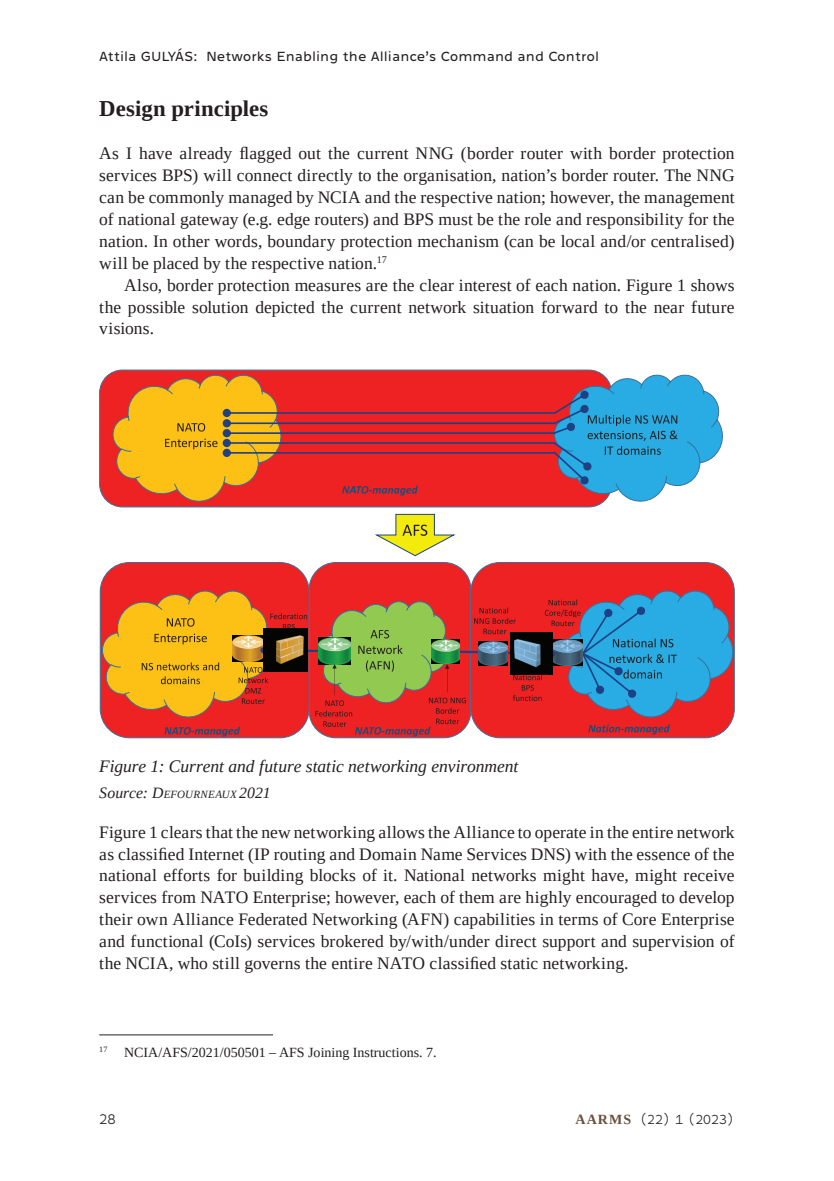
<style>
.page{position:relative;width:834px;height:1181px;background:#fff}
.page>*{position:absolute;margin:0;border:0;box-sizing:border-box;transform-origin:0 0}
._2_Cím_1{font:700 22.75px "Liberation Serif";letter-spacing:.005em;color:#231f20}
._3_0_Kenyérszöveg_el{font:17.5px/21.9px "Liberation Serif";letter-spacing:.01em;color:#231f20;text-align:justify}
._3_1_Kenyérszöveg{font:17.5px/21.9px "Liberation Serif";letter-spacing:.005em;color:#231f20;text-align:justify}
._6_Képaláírás{font:italic 17.5px "Liberation Serif";color:#231f20}
._6_2_magyarázat__for{font:italic 15.75px "Liberation Serif";color:#231f20}
.t1{font:100 14.88px "Westeinde Caption";color:#231f20}
.t2{font:300 14px "Westeinde Caption";color:#231f20}
._8_Lábjegyzet{font:14px "Liberation Serif";color:#231f20}
.t3{font:100 14px "Westeinde Caption";color:#231f20}
.s1{font-style:inherit}
.s2{font-size:11.03px}
.s3{font-family:"Liberation Serif";font-weight:700;color:#674f3b}
</style>
<div class="page">
<div style="left:309px;top:562px;width:162px;height:176px;background:#ee2123;border-radius:27px"></div>
<div style="left:100px;top:562px;width:209px;height:176px;background:#ee2123;border-radius:29px"></div>
<div style="left:471px;top:562px;width:263px;height:176px;background:#ee2123;border-radius:29px"></div>
<div style="left:100px;top:370px;width:511px;height:137px;background:#ee2123;border-radius:23px"></div>
<div style="left:99px;top:370px;width:513px;height:137px;border:1px solid #3a719d;border-radius:23px"></div>
<svg style="left:375px;top:514px;width:79px;height:42px"></svg>
<svg style="left:111px;top:373px;width:612px;height:131px"></svg>
<svg style="left:100px;top:588px;width:634px;height:148px"></svg>
<hr style="left:99px;top:1034px;width:174px;height:1px;background:#231f20">
<p class="t2" style="left:99px;top:47px;width:501px">Attila GULYÁS: Networks Enabling the Alliance’s Command and Control</p>
<p class="_2_Cím_1" style="left:99px;top:93px;width:170px">Design principles</p>
<p class="_3_0_Kenyérszöveg_el" style="left:99px;top:142px;width:636px">As I have already flagged out the current NNG (border router with border protection services BPS) will connect directly to the organisation, nation’s border router. The NNG can be commonly managed by NCIA and the respective nation; however, the management of national gateway (e.g. edge routers) and BPS must be the role and responsibility for the nation. In other words, boundary protection mechanism (can be local and/or centralised) will be placed by the respective nation.<sup>17</sup></p>
<p class="_3_1_Kenyérszöveg" style="left:99px;top:274px;width:636px;text-indent:25px">Also, border protection measures are the clear interest of each nation. Figure 1 shows the possible solution depicted the current network situation forward to the near future visions.</p>
<p class="_6_Képaláírás" style="left:99px;top:755px;width:420px">Figure 1: Current and future static networking environment</p>
<p class="_6_2_magyarázat__for" style="left:99px;top:782px;width:173px">Source: <span class="s1">D</span><span class="s2">EFOURNEAUX</span> 2021</p>
<p class="_3_0_Kenyérszöveg_el" style="left:99px;top:821px;width:636px">Figure 1 clears that the new networking allows the Alliance to operate in the entire network as classified Internet (IP routing and Domain Name Services DNS) with the essence of the national efforts for building blocks of it. National networks might have, might receive services from NATO Enterprise; however, each of them are highly encouraged to develop their own Alliance Federated Networking (AFN) capabilities in terms of Core Enterprise and functional (CoIs) services brokered by/with/under direct support and supervision of the NCIA, who still governs the entire NATO classified static networking.</p>
<p class="_8_Lábjegyzet" style="left:99px;top:1043px;width:339px"><sup>17</sup> NCIA/AFS/2021/050501 – AFS Joining Instructions. 7.</p>
<p class="t1" style="left:99px;top:1108px;width:18px">28</p>
<p class="t3" style="left:575px;top:1109px;width:161px"><span class="s3">AARMS</span> (22) 1 (2023)</p>
</div>
